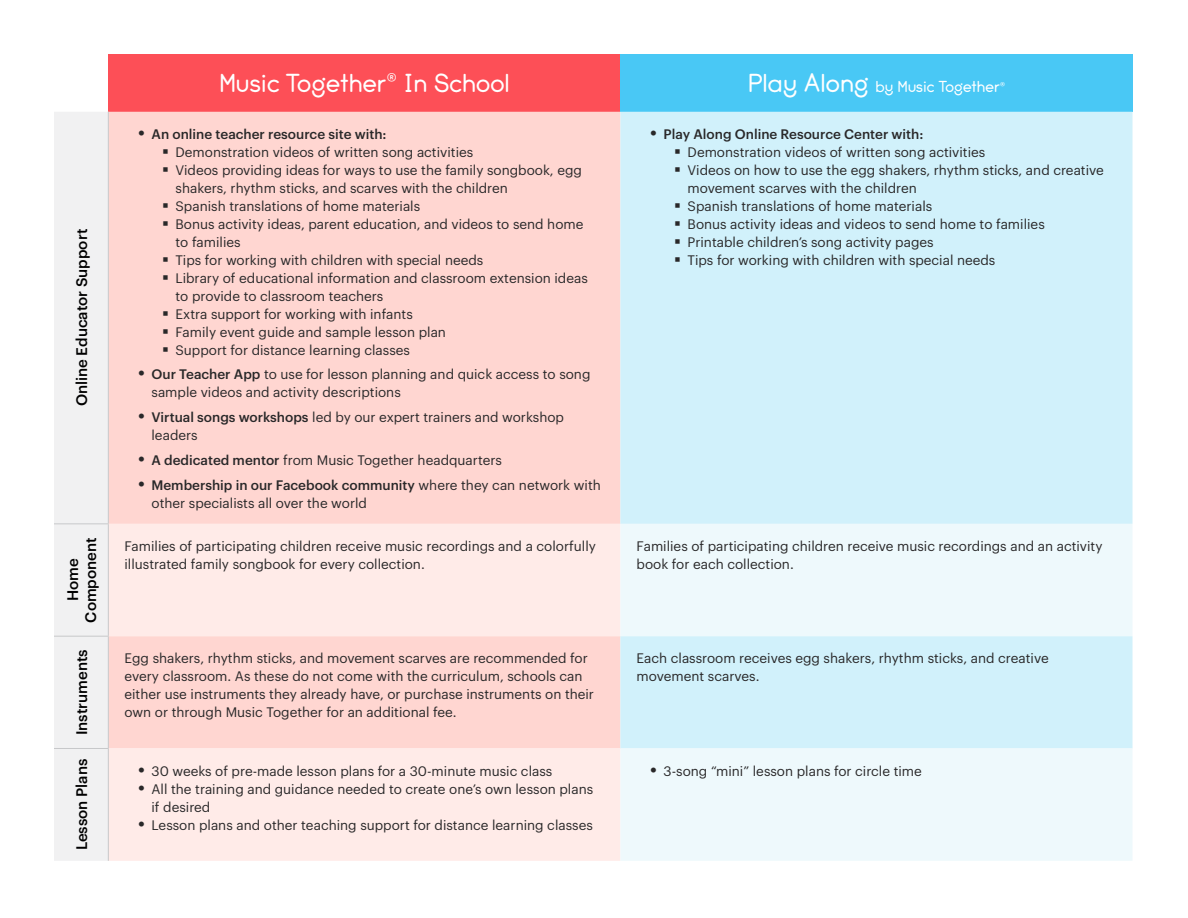
<style>
.page{position:relative;width:1188px;height:918px;background:#fff}
.page>*{position:absolute;margin:0;border:0;box-sizing:border-box;transform-origin:0 0}
.t1{font:27px "MT Sans";color:#fff}
.t2{font:16.5px "MT Sans";color:#fff}
.t3{font:500 15px/18px "Graphik";color:#000;text-align:center}
.t4{font:13.5px/18px "Graphik";color:#292829}
.s1{font-size:27px}
.s2{font-weight:500;font-size:19.5px}
.s3{font-weight:500}
</style>
<div class="page">
<div style="left:108px;top:54px;width:512px;height:58px;background:#fd4f57"></div>
<div style="left:620px;top:54px;width:512px;height:58px;background:#49c8f5"></div>
<div style="left:54px;top:112px;width:54px;height:749px;background:#f1f1f2"></div>
<div style="left:109px;top:112px;width:511px;height:412px;background:#ffd6d1"></div>
<div style="left:620px;top:112px;width:512px;height:412px;background:#d1f1fb"></div>
<svg style="left:109px;top:524px;width:511px;height:337px;background:#ffe4e0"></svg>
<svg style="left:620px;top:524px;width:512px;height:337px;background:#e4f6fb"></svg>
<hr style="left:108px;top:524px;width:1px;height:112px;background:#c7c8ca">
<hr style="left:108px;top:112px;width:1px;height:411px;background:#c7c8ca">
<hr style="left:54px;top:636px;width:55px;height:1px;background:#c7c8ca">
<hr style="left:108px;top:637px;width:1px;height:111px;background:#c7c8ca">
<hr style="left:108px;top:749px;width:1px;height:112px;background:#c7c8ca">
<hr style="left:54px;top:523px;width:55px;height:1px;background:#c7c8ca">
<hr style="left:54px;top:748px;width:55px;height:1px;background:#c7c8ca">
<svg style="left:163px;top:149px;width:5px;height:4px"></svg>
<svg style="left:163px;top:167px;width:5px;height:4px"></svg>
<svg style="left:163px;top:203px;width:5px;height:4px"></svg>
<svg style="left:163px;top:221px;width:5px;height:4px"></svg>
<svg style="left:163px;top:257px;width:5px;height:4px"></svg>
<svg style="left:163px;top:275px;width:5px;height:4px"></svg>
<svg style="left:163px;top:311px;width:5px;height:4px"></svg>
<svg style="left:163px;top:329px;width:5px;height:4px"></svg>
<svg style="left:163px;top:347px;width:5px;height:4px"></svg>
<svg style="left:675px;top:149px;width:5px;height:4px"></svg>
<svg style="left:675px;top:167px;width:5px;height:4px"></svg>
<svg style="left:675px;top:203px;width:5px;height:4px"></svg>
<svg style="left:675px;top:221px;width:5px;height:4px"></svg>
<svg style="left:675px;top:239px;width:5px;height:4px"></svg>
<svg style="left:675px;top:257px;width:5px;height:4px"></svg>
<p class="t3" style="left:72px;top:406px;width:179px;rotate:-90deg">Online Educator Support</p>
<h1 class="t1" style="left:219px;top:73px;width:292px">Music Together<sup>®</sup> In School</h1>
<p class="t2" style="left:748px;top:80px;width:259px"><span class="s1">Play Along</span> by Music Together<sup>®</sup></p>
<p class="t4" style="left:176px;top:124px;width:414px;text-indent:-38px"><span class="s2">•</span> <span class="s3">An online teacher resource site with:<br></span>Demonstration videos of written song activities<br>Videos providing ideas for ways to use the family songbook, egg shakers, rhythm sticks, and scarves with the children<br>Spanish translations of home materials<br>Bonus activity ideas, parent education, and videos to send home to families<br>Tips for working with children with special needs<br>Library of educational information and classroom extension ideas to provide to classroom teachers<br>Extra support for working with infants<br>Family event guide and sample lesson plan<br>Support for distance learning classes</p>
<p class="t4" style="left:152px;top:364px;width:441px;text-indent:-14px"><span class="s2">•</span> <span class="s3">Our Teacher App</span> to use for lesson planning and quick access to song sample videos and activity descriptions</p>
<p class="t4" style="left:152px;top:407px;width:414px;text-indent:-14px"><span class="s2">•</span> <span class="s3">Virtual songs workshops</span> led by our expert trainers and workshop leaders</p>
<p class="t4" style="left:138px;top:450px;width:365px"><span class="s2">•</span> <span class="s3">A dedicated mentor</span> from Music Together headquarters</p>
<p class="t4" style="left:152px;top:475px;width:451px;text-indent:-14px"><span class="s2">•</span> <span class="s3">Membership in our Facebook community</span> where they can network with other specialists all over the world</p>
<p class="t4" style="left:688px;top:124px;width:418px;text-indent:-38px"><span class="s2">•</span> <span class="s3">Play Along Online Resource Center with:<br></span>Demonstration videos of written song activities<br>Videos on how to use the egg shakers, rhythm sticks, and creative movement scarves with the children<br>Spanish translations of home materials<br>Bonus activity ideas and videos to send home to families Printable children’s song activity pages<br>Tips for working with children with special needs</p>
<p class="t3" style="left:63px;top:623px;width:87px;rotate:-90deg">Home<br>Component</p>
<p class="t4" style="left:125px;top:536px;width:473px">Families of participating children receive music recordings and a colorfully illustrated family songbook for every collection.</p>
<p class="t4" style="left:637px;top:536px;width:467px">Families of participating children receive music recordings and an activity book for each collection.</p>
<p class="t3" style="left:72px;top:735px;width:88px;rotate:-90deg">Instruments</p>
<p class="t4" style="left:125px;top:648px;width:471px">Egg shakers, rhythm sticks, and movement scarves are recommended for every classroom. As these do not come with the curriculum, schools can either use instruments they already have, or purchase instruments on their own or through Music Together for an additional fee.</p>
<p class="t4" style="left:637px;top:648px;width:414px">Each classroom receives egg shakers, rhythm sticks, and creative movement scarves.</p>
<p class="t3" style="left:72px;top:850px;width:93px;rotate:-90deg">Lesson Plans</p>
<p class="t4" style="left:138px;top:761px;width:416px"><span class="s2">•</span> 30 weeks of pre-made lesson plans for a 30-minute music class</p>
<p class="t4" style="left:650px;top:761px;width:273px"><span class="s2">•</span> 3-song “mini” lesson plans for circle time</p>
<p class="t4" style="left:152px;top:779px;width:443px;text-indent:-14px"><span class="s2">•</span> All the training and guidance needed to create one’s own lesson plans if desired</p>
<p class="t4" style="left:138px;top:815px;width:456px"><span class="s2">•</span> Lesson plans and other teaching support for distance learning classes</p>
</div>
